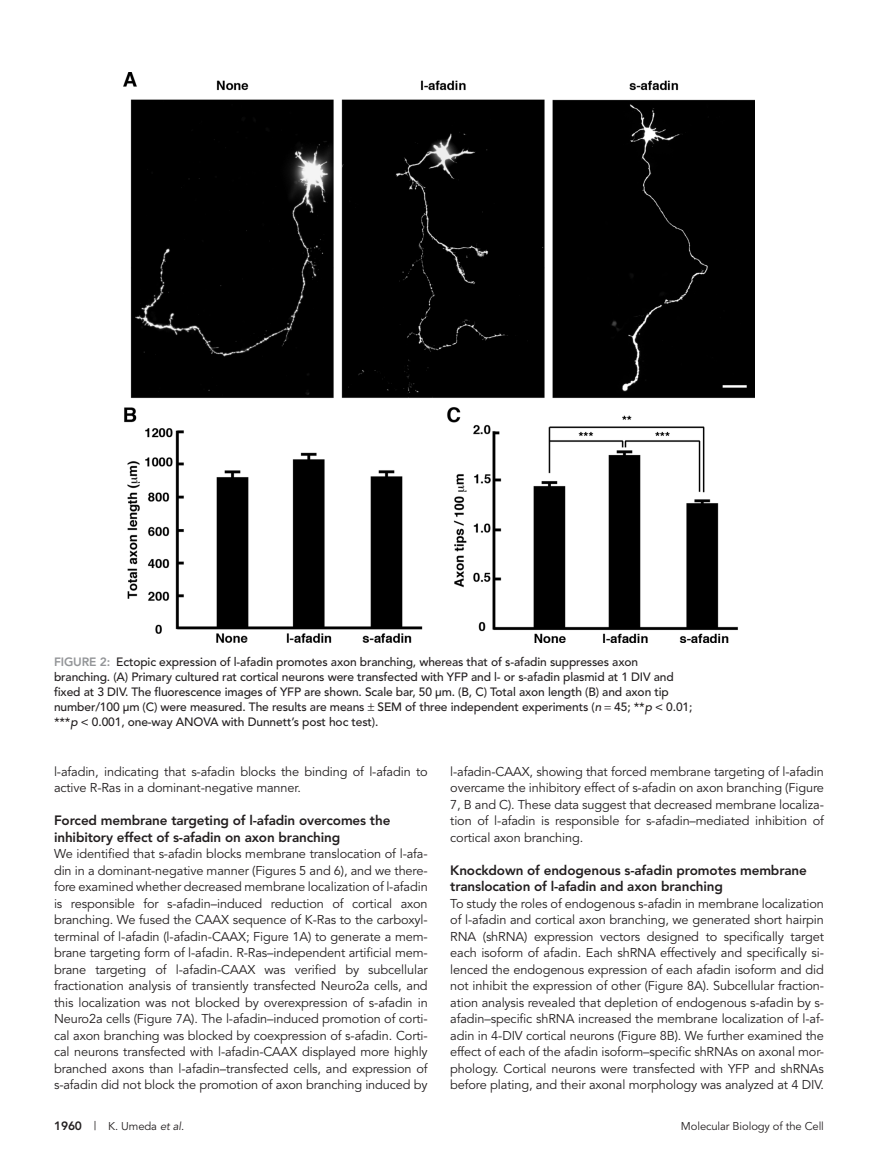
<style>
.page{position:relative;width:878px;height:1175px;background:#fff}
.page>*{position:absolute;margin:0;border:0;box-sizing:border-box;transform-origin:0 0}
.t1{font:800 13.5px/16.5px "Avenir";letter-spacing:-.01em;color:#231f20}
.ParaFL{font:12.75px/16.5px "Avenir";letter-spacing:-.01em;color:#231f20;text-align:justify}
.FigCaption_35_5p{font:500 12px/15px "Avenir";letter-spacing:-.01em;color:#231f20}
.t2{font:11.25px "Avenir";letter-spacing:-.01em;color:#231f20}
.s1{font-weight:800;color:#939598}
.s2{font-style:italic}
.s3{font-weight:800;font-size:12px}
.s4{font-size:12px}
</style>
<div class="page">
<img style="left:124px;top:72px;width:630px;height:570px">
<p class="FigCaption_35_5p" style="left:54px;top:654px;width:640px"><span class="s1">FIGURE 2:</span> Ectopic expression of l-afadin promotes axon branching, whereas that of s-afadin suppresses axon branching. (A) Primary cultured rat cortical neurons were transfected with YFP and l- or s-afadin plasmid at 1 DIV and fixed at 3 DIV. The fluorescence images of YFP are shown. Scale bar, 50 μm. (B, C) Total axon length (B) and axon tip number/100 μm (C) were measured. The results are means SEM of three independent experiments (<span class="s2">n</span> 45; **<span class="s2">p</span> &lt; 0.01; ***<span class="s2">p</span> &lt; 0.001, one-way ANOVA with Dunnett’s post hoc test).</p>
<p class="ParaFL" style="left:54px;top:763px;width:375px">l-afadin, indicating that s-afadin blocks the binding of l-afadin to active R-Ras in a dominant-negative manner.</p>
<h2 class="t1" style="left:54px;top:812px;width:338px">Forced membrane targeting of l-afadin overcomes the inhibitory effect of s-afadin on axon branching</h2>
<p class="ParaFL" style="left:54px;top:846px;width:375px">We identified that s-afadin blocks membrane translocation of l-afa&shy;din in a dominant-negative manner (Figures 5 and 6), and we there&shy;fore examined whether decreased membrane localization of l-afadin is responsible for s-afadin–induced reduction of cortical axon branching. We fused the CAAX sequence of K-Ras to the carboxyl&shy;terminal of l-afadin (l-afadin-CAAX; Figure 1A) to generate a mem&shy;brane targeting form of l-afadin. R-Ras–independent artificial mem&shy;brane targeting of l-afadin-CAAX was verified by subcellular fractionation analysis of transiently transfected Neuro2a cells, and this localization was not blocked by overexpression of s-afadin in Neuro2a cells (Figure 7A). The l-afadin–induced promotion of corti&shy;cal axon branching was blocked by coexpression of s-afadin. Corti&shy;cal neurons transfected with l-afadin-CAAX displayed more highly branched axons than l-afadin–transfected cells, and expression of s-afadin did not block the promotion of axon branching induced by</p>
<p class="ParaFL" style="left:450px;top:763px;width:375px">l-afadin-CAAX, showing that forced membrane targeting of l-afadin overcame the inhibitory effect of s-afadin on axon branching (Figure 7, B and C). These data suggest that decreased membrane localiza&shy;tion of l-afadin is responsible for s-afadin–mediated inhibition of cortical axon branching.</p>
<h2 class="t1" style="left:450px;top:861px;width:358px">Knockdown of endogenous s-afadin promotes membrane translocation of l-afadin and axon branching</h2>
<p class="ParaFL" style="left:450px;top:895px;width:375px">To study the roles of endogenous s-afadin in membrane localization of l-afadin and cortical axon branching, we generated short hairpin RNA (shRNA) expression vectors designed to specifically target each isoform of afadin. Each shRNA effectively and specifically si&shy;lenced the endogenous expression of each afadin isoform and did not inhibit the expression of other (Figure 8A). Subcellular fraction&shy;ation analysis revealed that depletion of endogenous s-afadin by s&shy;afadin–specific shRNA increased the membrane localization of l-af&shy;adin in 4-DIV cortical neurons (Figure 8B). We further examined the effect of each of the afadin isoform–specific shRNAs on axonal mor&shy;phology. Cortical neurons were transfected with YFP and shRNAs before plating, and their axonal morphology was analyzed at 4 DIV.</p>
<p class="t2" style="left:54px;top:1119px;width:132px"><span class="s3">1960</span> <span class="s4">|</span> K. Umeda <span class="s2">et al</span>.</p>
<p class="t2" style="left:681px;top:1119px;width:144px">Molecular Biology of the Cell</p>
</div>
